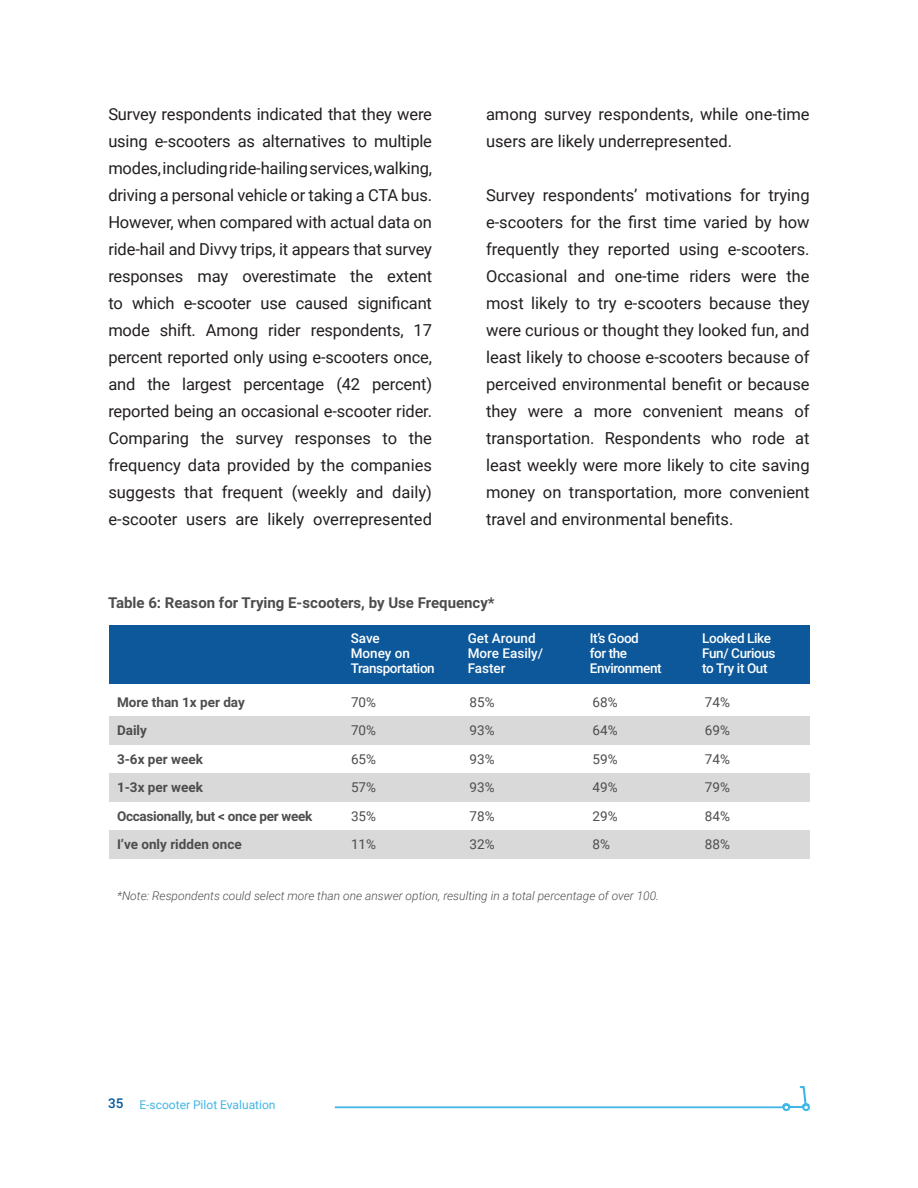
<style>
.page{position:relative;width:918px;height:1188px;background:#fff}
.page>*{position:absolute;margin:0;border:0;box-sizing:border-box;transform-origin:0 0}
.t1{font:16.5px/27px "Roboto";color:#231f20;text-align:justify}
.t2{font:700 15px "Roboto";color:#4d4d4d}
.t3{font:500 13.5px/15px "Roboto";letter-spacing:-.03em;color:#fff}
.t4{font:13.5px "Roboto";color:#4d4d4d}
.t5{font:700 13.5px "Roboto";color:#4d4d4d}
.t6{font:700 13.5px "Roboto";letter-spacing:-.02em;color:#4d4d4d}
.t7{font:500 13.5px/15px "Roboto";color:#fff}
.t8{font:italic 300 12px "Roboto";color:#4d4d4d}
.t9{font:12px "Roboto";color:#41b6e6}
.s1{font-weight:500;font-size:13.5px;color:#005899}
</style>
<div class="page">
<svg style="left:781px;top:1086px;width:29px;height:26px"></svg>
<hr style="left:335px;top:1106px;width:449px;height:2px;background:#42b7e6">
<div style="left:109px;top:716px;width:701px;height:29px;background:#d9d9d9"></div>
<div style="left:109px;top:773px;width:701px;height:29px;background:#d9d9d9"></div>
<div style="left:109px;top:830px;width:701px;height:29px;background:#d9d9d9"></div>
<div style="left:109px;top:626px;width:701px;height:58px;background:#0d589a"></div>
<p class="t1" style="left:108px;top:100px;width:325px">Survey respondents indicated that they were using e-scooters as alternatives to multiple modes, including ride-hailing services, walking, driving a personal vehicle or taking a CTA bus.<br>However, when compared with actual data on ride-hail and Divvy trips, it appears that survey responses may overestimate the extent to which e-scooter use caused significant mode shift. Among rider respondents, 17 percent reported only using e-scooters once, and the largest percentage (42 percent) reported being an occasional e-scooter rider.<br>Comparing the survey responses to the frequency data provided by the companies suggests that frequent (weekly and daily) e-scooter users are likely overrepresented</p>
<p class="t1" style="left:486px;top:100px;width:325px">among survey respondents, while one-time users are likely underrepresented.</p>
<p class="t1" style="left:486px;top:181px;width:325px">Survey respondents’ motivations for trying e-scooters for the first time varied by how frequently they reported using e-scooters.<br>Occasional and one-time riders were the most likely to try e-scooters because they were curious or thought they looked fun, and least likely to choose e-scooters because of perceived environmental benefit or because they were a more convenient means of transportation. Respondents who rode at least weekly were more likely to cite saving money on transportation, more convenient travel and environmental benefits.</p>
<p class="t2" style="left:108px;top:592px;width:388px">Table 6: Reason for Trying E-scooters, by Use Frequency*</p>
<p class="t3" style="left:351px;top:630px;width:86px">Save<br>Money on<br>Transportation</p>
<p class="t7" style="left:468px;top:630px;width:77px">Get Around<br>More Easily/<br>Faster</p>
<p class="t3" style="left:590px;top:630px;width:51px">It’s Good</p>
<p class="t3" style="left:590px;top:645px;width:39px">for the</p>
<p class="t3" style="left:590px;top:660px;width:73px">Environment</p>
<p class="t3" style="left:702px;top:630px;width:75px">Looked Like<br>Fun/ Curious</p>
<p class="t3" style="left:702px;top:660px;width:67px">to Try it Out</p>
<p class="t5" style="left:117px;top:692px;width:129px">More than 1x per day</p>
<p class="t4" style="left:351px;top:692px;width:27px">70%</p>
<p class="t4" style="left:470px;top:692px;width:27px">85%</p>
<p class="t4" style="left:593px;top:692px;width:27px">68%</p>
<p class="t4" style="left:705px;top:692px;width:27px">74%</p>
<p class="t5" style="left:117px;top:721px;width:31px">Daily</p>
<p class="t4" style="left:351px;top:721px;width:27px">70%</p>
<p class="t4" style="left:470px;top:721px;width:27px">93%</p>
<p class="t4" style="left:593px;top:721px;width:27px">64%</p>
<p class="t4" style="left:705px;top:721px;width:27px">69%</p>
<p class="t5" style="left:117px;top:749px;width:87px">3-6x per week</p>
<p class="t4" style="left:351px;top:749px;width:27px">65%</p>
<p class="t4" style="left:470px;top:749px;width:27px">93%</p>
<p class="t4" style="left:593px;top:749px;width:27px">59%</p>
<p class="t4" style="left:705px;top:749px;width:27px">74%</p>
<p class="t5" style="left:117px;top:778px;width:87px">1-3x per week</p>
<p class="t4" style="left:351px;top:778px;width:27px">57%</p>
<p class="t4" style="left:470px;top:778px;width:27px">93%</p>
<p class="t4" style="left:593px;top:778px;width:27px">49%</p>
<p class="t4" style="left:705px;top:778px;width:27px">79%</p>
<p class="t6" style="left:117px;top:806px;width:197px">Occasionally, but &lt; once per week</p>
<p class="t4" style="left:351px;top:806px;width:27px">35%</p>
<p class="t4" style="left:470px;top:806px;width:27px">78%</p>
<p class="t4" style="left:593px;top:806px;width:27px">29%</p>
<p class="t4" style="left:705px;top:806px;width:27px">84%</p>
<p class="t5" style="left:117px;top:835px;width:126px">I’ve only ridden once</p>
<p class="t4" style="left:351px;top:835px;width:27px">11%</p>
<p class="t4" style="left:470px;top:835px;width:27px">32%</p>
<p class="t4" style="left:593px;top:835px;width:19px">8%</p>
<p class="t4" style="left:705px;top:835px;width:27px">88%</p>
<p class="t8" style="left:117px;top:887px;width:544px">*Note: Respondents could select more than one answer option, resulting in a total percentage of over 100.</p>
<p class="t9" style="left:108px;top:1096px;width:169px"><span class="s1">35</span> E-scooter Pilot Evaluation</p>
</div>
